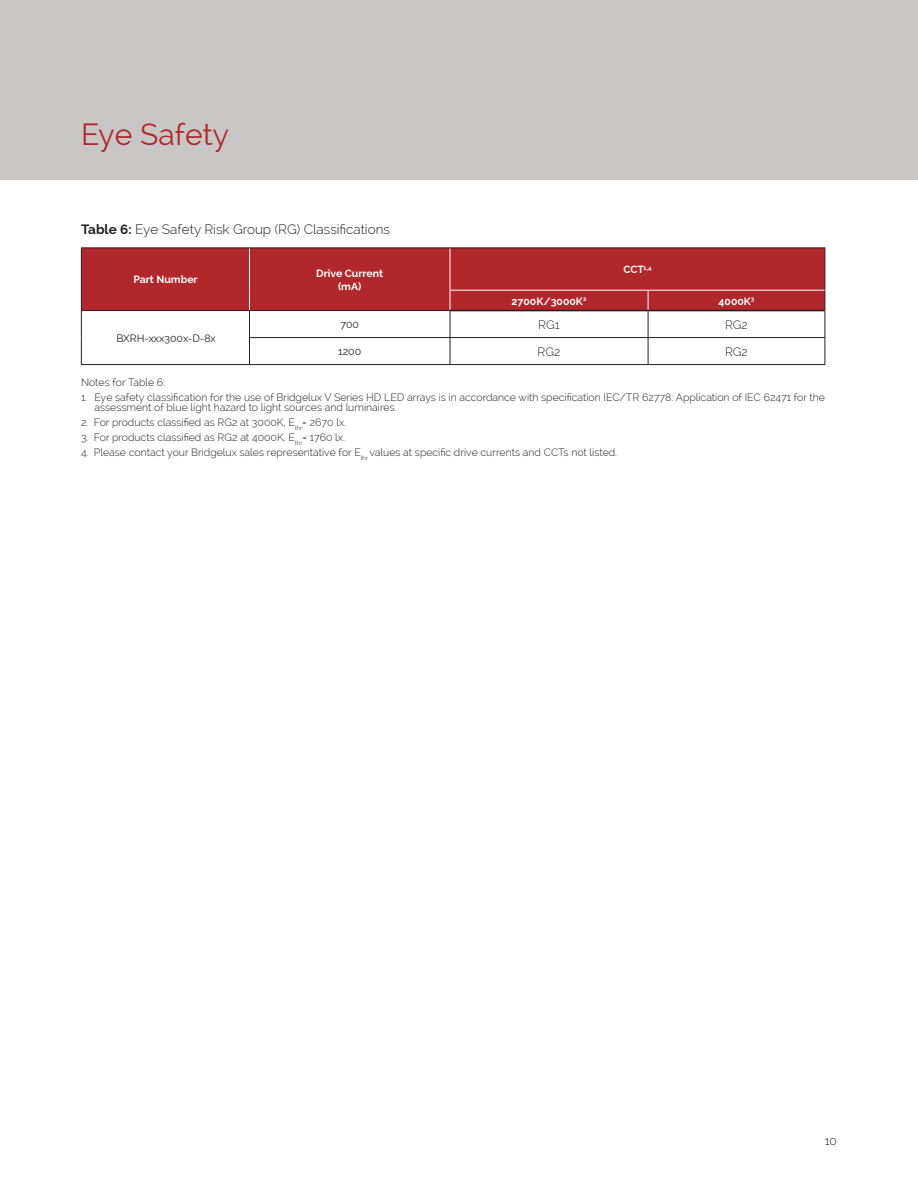
<style>
.page{position:relative;width:918px;height:1188px;background:#fff}
.page>*{position:absolute;margin:0;border:0;box-sizing:border-box;transform-origin:0 0}
.section_header{font:30px "Raleway";color:#b1272c}
.main_text_block{font:300 13.5px "Raleway";color:#231f20}
.t1{font:300 12px "Raleway";color:#231f20}
.main_text_block-2{font:300 10.5px/10.5px "Raleway";color:#231f20}
.t2{font:700 10.5px "Raleway";color:#fff}
.t3{font:10.5px "Raleway";color:#231f20}
.s1{font-weight:700}
</style>
<div class="page">
<div style="left:0;top:0;width:918px;height:180px;background:#c8c7c6"></div>
<div style="left:82px;top:249px;width:743px;height:61px;background:#b1272c"></div>
<hr style="left:825px;top:248px;width:1px;height:42px;background:#231f20">
<hr style="left:249px;top:248px;width:1px;height:42px;background:#fff">
<hr style="left:450px;top:248px;width:1px;height:42px;background:#fff">
<hr style="left:648px;top:290px;width:177px;height:1px;background:#fff">
<hr style="left:450px;top:290px;width:198px;height:1px;background:#fff">
<hr style="left:81px;top:310px;width:168px;height:1px;background:#231f20">
<hr style="left:81px;top:364px;width:168px;height:1px;background:#231f20">
<hr style="left:249px;top:310px;width:201px;height:1px;background:#231f20">
<hr style="left:249px;top:337px;width:201px;height:1px;background:#231f20">
<svg style="left:249px;top:290px;width:1px;height:74px"></svg>
<svg style="left:450px;top:291px;width:1px;height:73px"></svg>
<svg style="left:648px;top:291px;width:1px;height:73px"></svg>
<svg style="left:825px;top:290px;width:1px;height:74px"></svg>
<hr style="left:249px;top:364px;width:201px;height:1px;background:#231f20">
<hr style="left:81px;top:248px;width:168px;height:1px;background:#231f20">
<hr style="left:81px;top:248px;width:1px;height:42px;background:#231f20">
<svg style="left:81px;top:290px;width:1px;height:74px"></svg>
<hr style="left:249px;top:248px;width:201px;height:1px;background:#231f20">
<hr style="left:450px;top:248px;width:198px;height:1px;background:#231f20">
<hr style="left:648px;top:248px;width:177px;height:1px;background:#231f20">
<hr style="left:450px;top:337px;width:198px;height:1px;background:#231f20">
<hr style="left:648px;top:337px;width:177px;height:1px;background:#231f20">
<hr style="left:450px;top:364px;width:198px;height:1px;background:#231f20">
<hr style="left:648px;top:364px;width:177px;height:1px;background:#231f20">
<hr style="left:450px;top:310px;width:198px;height:1px;background:#231f20">
<hr style="left:648px;top:310px;width:177px;height:1px;background:#231f20">
<p class="section_header" style="left:81px;top:117px;width:149px">Eye Safety</p>
<p class="main_text_block" style="left:81px;top:221px;width:310px"><span class="s1">Table 6:</span> Eye Safety Risk Group (RG) Classifications</p>
<p class="t2" style="left:133px;top:274px;width:66px">Part Number</p>
<p class="t2" style="left:316px;top:267px;width:69px">Drive Current</p>
<p class="t2" style="left:338px;top:280px;width:25px">(mA)</p>
<p class="t2" style="left:623px;top:264px;width:30px">CCT<sup>1,4</sup></p>
<p class="t2" style="left:511px;top:295px;width:77px">2700K/3000K<sup>2</sup></p>
<p class="t2" style="left:719px;top:295px;width:37px">4000K<sup>3</sup></p>
<p class="t3" style="left:116px;top:332px;width:101px">BXRH-xxx300x-D-8x</p>
<p class="t3" style="left:340px;top:318px;width:20px">700</p>
<p class="t1" style="left:538px;top:318px;width:23px">RG1</p>
<p class="t1" style="left:725px;top:318px;width:24px">RG2</p>
<p class="t3" style="left:338px;top:345px;width:25px">1200</p>
<p class="t1" style="left:538px;top:345px;width:24px">RG2</p>
<p class="t1" style="left:725px;top:345px;width:24px">RG2</p>
<p class="main_text_block-2" style="left:81px;top:377px;width:86px">Notes for Table 6:</p>
<p class="main_text_block-2" style="left:94px;top:392px;width:732px;text-indent:-14px">1. Eye safety classification for the use of Bridgelux V Series HD LED arrays is in accordance with specification IEC/TR 62778: Application of IEC 62471 for the assessment of blue light hazard to light sources and luminaires.</p>
<p class="main_text_block-2" style="left:81px;top:417px;width:267px">2. For products classified as RG2 at 3000K, E<sub>thr</sub>= 2670 lx.</p>
<p class="main_text_block-2" style="left:81px;top:432px;width:265px">3. For products classified as RG2 at 4000K, E<sub>thr</sub>= 1760 lx.</p>
<p class="main_text_block-2" style="left:81px;top:447px;width:538px">4. Please contact your Bridgelux sales representative for E<sub>thr</sub> values at specific drive currents and CCTs not listed.</p>
<p class="t1" style="left:825px;top:1134px;width:14px">10</p>
</div>
